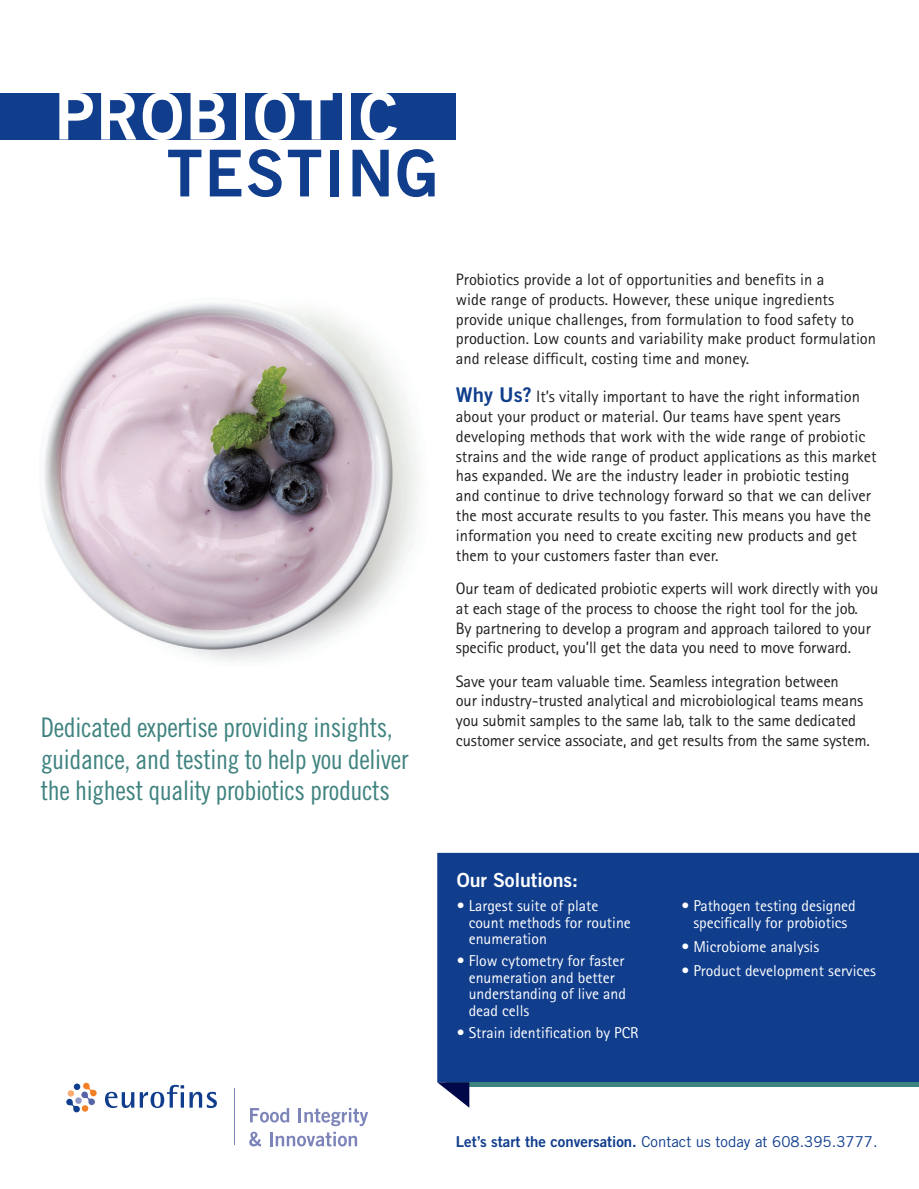
<style>
.page{position:relative;width:919px;height:1189px;background:#fff}
.page>*{position:absolute;margin:0;border:0;box-sizing:border-box;transform-origin:0 0}
.t1{font:64.65px "Trade Gothic Bold Two";letter-spacing:.025em;color:#fff}
.t2{font:64.65px "Trade Gothic Bold Two";letter-spacing:.025em;color:#103d8c}
.t3{font:27px/31.5px "Trade Gothic Cond Eighteen";letter-spacing:-.015em;color:#3f837f}
.t4{font:19.5px "Trade Gothic Bold Two";color:#fff}
.t5{font:16.5px/19.8px "Rotis Sans Serif";color:#231f20}
.t6{font:15.75px/16.5px "Rotis Sans Serif";color:#fff}
.t7{font:15px "Trade Gothic";color:#103d8c}
.s1{font-family:"Trade Gothic Bold Two";font-size:20.25px;color:#103d8c}
.s2{font-family:"Trade Gothic Bold Two"}
</style>
<div class="page">
<img style="left:42px;top:303px;width:378px;height:358px">
<div style="left:437px;top:852px;width:481px;height:230px;background:#103d8c"></div>
<hr style="left:446px;top:1082px;width:472px;height:4px;background:#3f837f">
<svg style="left:437px;top:1082px;width:32px;height:25px"></svg>
<div style="left:0;top:93px;width:456px;height:47px;background:#103d8c"></div>
<hr style="left:233px;top:1088px;width:1px;height:56px;background:#7d84ba">
<svg style="left:249px;top:1107px;width:119px;height:39px"></svg>
<svg style="left:66px;top:1082px;width:31px;height:30px"></svg>
<svg style="left:105px;top:1091px;width:29px;height:16px"></svg>
<svg style="left:140px;top:1084px;width:77px;height:23px"></svg>
<h1 class="t1" style="left:55px;top:76px;width:345px">PROBIOTIC</h1>
<h1 class="t2" style="left:167px;top:133px;width:273px">TESTING</h1>
<h2 class="t3" style="left:41px;top:711px;width:369px">Dedicated expertise providing insights, guidance, and testing to help you deliver the highest quality probiotics products</h2>
<p class="t5" style="left:456px;top:269px;width:422px">Probiotics provide a lot of opportunities and benefits in a<br>wide range of products. However, these unique ingredients provide unique challenges, from formulation to food safety to production. Low counts and variability make product formulation and release difficult, costing time and money.</p>
<p class="t5" style="left:456px;top:386px;width:422px"><span class="s1">Why Us?</span> It’s vitally important to have the right information about your product or material. Our teams have spent years developing methods that work with the wide range of probiotic strains and the wide range of product applications as this market has expanded. We are the industry leader in probiotic testing and continue to drive technology forward so that we can deliver the most accurate results to you faster. This means you have the information you need to create exciting new products and get them to your customers faster than ever.</p>
<p class="t5" style="left:456px;top:578px;width:424px">Our team of dedicated probiotic experts will work directly with you at each stage of the process to choose the right tool for the job.<br>By partnering to develop a program and approach tailored to your specific product, you’ll get the data you need to move forward.</p>
<p class="t5" style="left:456px;top:671px;width:415px">Save your team valuable time. Seamless integration between<br>our industry-trusted analytical and microbiological teams means you submit samples to the same lab, talk to the same dedicated customer service associate, and get results from the same system.</p>
<p class="t4" style="left:456px;top:868px;width:123px">Our Solutions:</p>
<p class="t6" style="left:468px;top:897px;width:164px;text-indent:-12px">• Largest suite of plate count methods for routine enumeration</p>
<p class="t6" style="left:468px;top:952px;width:159px;text-indent:-12px">• Flow cytometry for faster enumeration and better understanding of live and dead cells</p>
<p class="t6" style="left:456px;top:1023px;width:183px">• Strain identification by PCR</p>
<p class="t6" style="left:681px;top:897px;width:176px;text-align:center">• Pathogen testing designed specifically for probiotics</p>
<p class="t6" style="left:681px;top:938px;width:139px">• Microbiome analysis</p>
<p class="t6" style="left:681px;top:962px;width:196px">• Product development services</p>
<p class="t7" style="left:456px;top:1132px;width:423px"><span class="s2">Let’s start the conversation.</span> Contact us today at 608.395.3777.</p>
</div>
